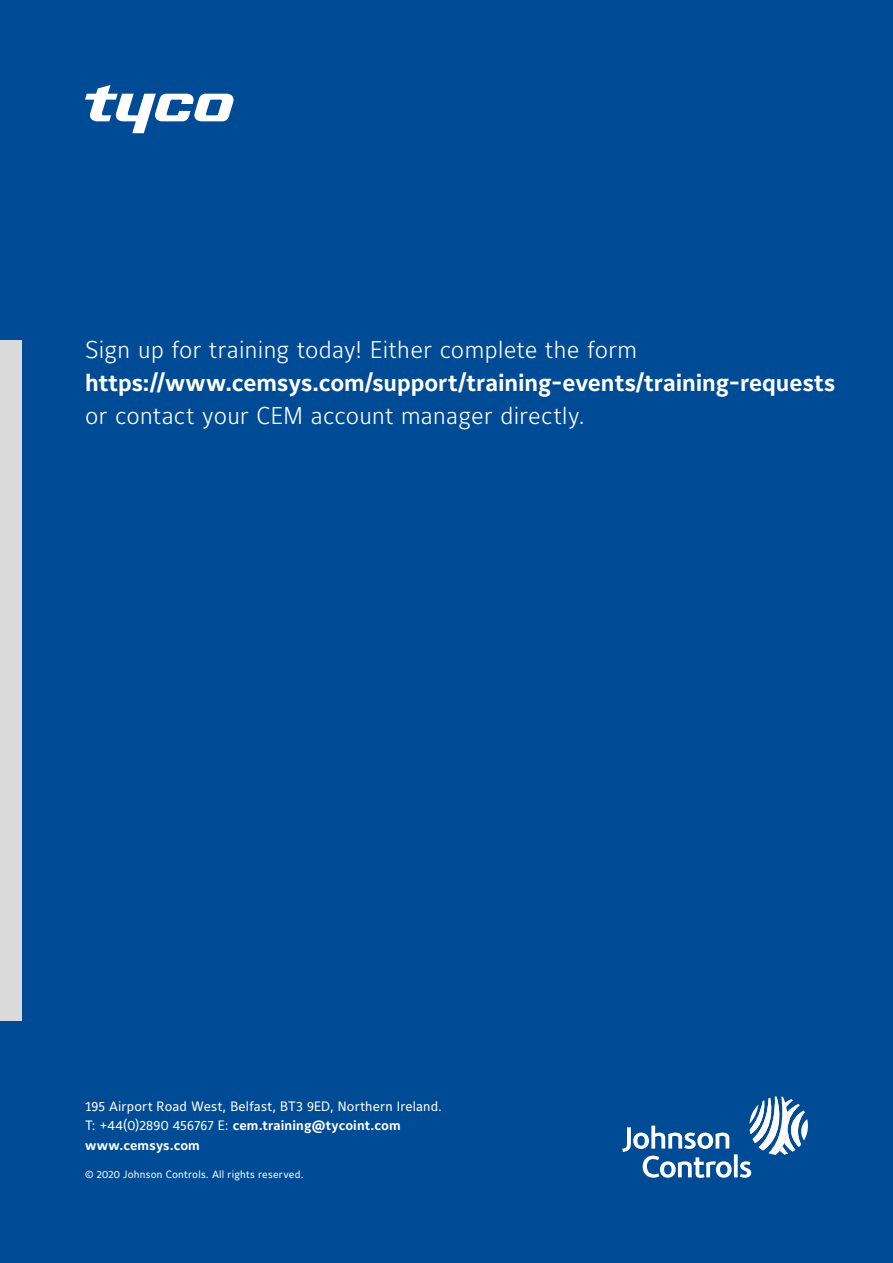
<style>
.page{position:relative;width:893px;height:1263px;background:#004b96}
.page>*{position:absolute;margin:0;border:0;box-sizing:border-box;transform-origin:0 0}
.t1{font:300 24px "Maurea Jci Lf ML";letter-spacing:.015em;color:#fff}
.t2{font:700 24px "Maurea Jci Lf ML";letter-spacing:-.005em;color:#fff}
.t3{font:13.5px/19.5px "Maurea Jci Lf ML";letter-spacing:.01em;color:#fff}
.t4{font:10.5px "Maurea Jci Lf ML";letter-spacing:.02em;color:#fff}
.s1{font-weight:700}
</style>
<div class="page">
<svg style="left:85px;top:85px;width:149px;height:48px"></svg>
<svg style="left:622px;top:1096px;width:186px;height:82px"></svg>
<div style="left:0;top:340px;width:21px;height:680px;background:#dadada"></div>
<h1 class="t1" style="left:85px;top:335px;width:554px">Sign up for training today! Either complete the form</h1>
<h1 class="t2" style="left:85px;top:368px;width:752px">https://www.cemsys.com/support/training-events/training-requests</h1>
<h1 class="t1" style="left:85px;top:401px;width:501px">or contact your CEM account manager directly.</h1>
<p class="t3" style="left:85px;top:1096px;width:358px">195 Airport Road West, Belfast, BT3 9ED, Northern Ireland.<br>T: +44(0)2890 456767 E: <span class="s1">cem.training@tycoint.com www.cemsys.com</span></p>
<p class="t4" style="left:85px;top:1168px;width:220px">© 2020 Johnson Controls. All rights reserved.</p>
</div>
